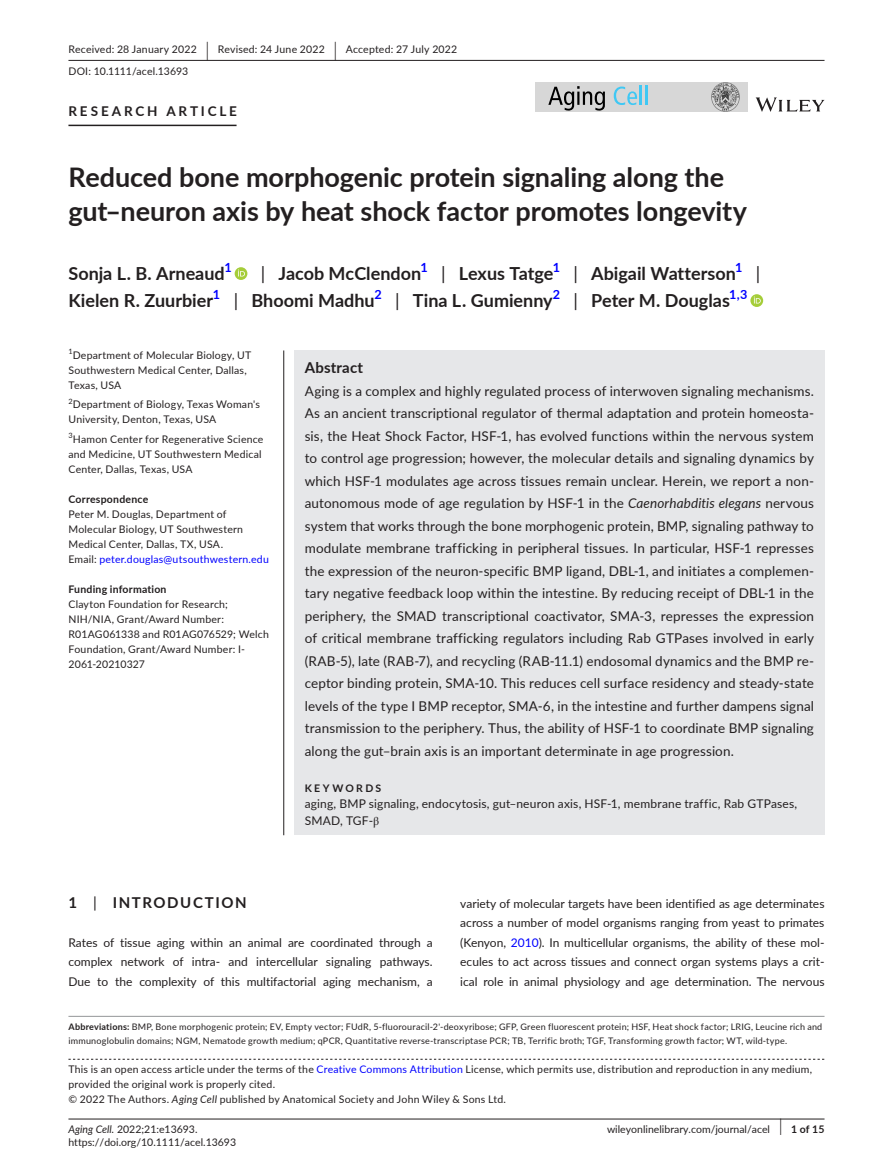
<style>
.page{position:relative;width:893px;height:1174px;background:#fff}
.page>*{position:absolute;margin:0;border:0;box-sizing:border-box;transform-origin:0 0}
.t1{font:700 27px/34.5px "Lato";color:#231f20}
.t2{font:700 18px "Lato";color:#231f20}
.t3{font:18px "Lato";color:#231f20}
.t4{font:700 15px "Lato";letter-spacing:.1em;color:#231f20}
.t5{font:700 15px "Lato";letter-spacing:.015em;color:#231f20}
.t6{font:13.5px/22.5px "Lato";letter-spacing:.01em;color:#231f20;text-align:justify}
.t7{font:700 13.5px "Lato";letter-spacing:.21em;color:#231f20}
.t8{font:700 12.6px "Lato";color:#00f}
.t9{font:12px/19.5px "Lato";color:#231f20;text-align:justify}
.t10{font:10.5px/15px "Lato";letter-spacing:.02em;color:#231f20}
.t11{font:10.5px "Lato";color:#231f20}
.t12{font:700 10.5px "Lato";letter-spacing:.02em;color:#231f20}
.t13{font:700 10.5px "Lato";letter-spacing:.22em;color:#231f20}
.t14{font:9px/13.5px "Lato";letter-spacing:.025em;color:#231f20}
.t15{font:7.35px "Lato";color:#231f20}
.s1{font-size:19.65px}
.s2{font-weight:400}
.s3{color:#00f}
.s4{font-style:italic}
.s5{font-family:"STIX"}
.s6{font-weight:700}
.s7{font-weight:400;font-size:17.4px}
</style>
<div class="page">
<hr style="left:68px;top:1118px;width:756px;height:1px;background:#231f20">
<svg style="left:756px;top:97px;width:68px;height:15px"></svg>
<div style="left:536px;top:82px;width:212px;height:30px;background:#d7d7d7"></div>
<svg style="left:548px;top:86px;width:57px;height:25px"></svg>
<svg style="left:614px;top:87px;width:23px;height:18px"></svg>
<hr style="left:640px;top:85px;width:2px;height:20px;background:#40c8f4">
<hr style="left:645px;top:85px;width:3px;height:20px;background:#40c8f4">
<img style="left:711px;top:83px;width:29px;height:28px">
<hr style="left:68px;top:60px;width:756px;height:1px;background:#231f20">
<hr style="left:68px;top:125px;width:169px;height:1px;background:#231f20">
<svg style="left:235px;top:267px;width:12px;height:13px"></svg>
<svg style="left:238px;top:269px;width:7px;height:7px"></svg>
<svg style="left:750px;top:294px;width:13px;height:13px"></svg>
<svg style="left:754px;top:296px;width:7px;height:7px"></svg>
<div style="left:294px;top:350px;width:530px;height:485px;background:#e6e7e9"></div>
<hr style="left:283px;top:350px;width:1px;height:485px;background:#231f20">
<svg style="left:68px;top:1058px;width:756px;height:1px"></svg>
<hr style="left:68px;top:1016px;width:756px;height:1px;background:#939598">
<p class="t10" style="left:68px;top:38px;width:390px;line-height:21.8px">Received: 28 January 2022 <span class="s1">|</span> Revised: 24 June 2022 <span class="s1">|</span> Accepted: 27 July 2022<br>DOI: 10.1111/acel.13693</p>
<p class="t7" style="left:68px;top:101px;width:170px">RESEARCH ARTICLE</p>
<h1 class="t1" style="left:68px;top:159px;width:680px">Reduced bone morphogenic protein signaling along the gut–neuron axis by heat shock factor promotes longevity</h1>
<h2 class="t2" style="left:68px;top:260px;width:158px">Sonja L. B. Arneaud</h2>
<p class="t8" style="left:224px;top:258px;width:9px">1</p>
<h2 class="t2" style="left:261px;top:260px;width:162px"><span class="s2">|</span> Jacob McClendon</h2>
<p class="t8" style="left:420px;top:258px;width:9px">1</p>
<h2 class="t2" style="left:441px;top:260px;width:114px"><span class="s2">|</span> Lexus Tatge</h2>
<p class="t8" style="left:553px;top:258px;width:9px">1</p>
<h2 class="t2" style="left:573px;top:260px;width:164px"><span class="s2">|</span> Abigail Watterson</h2>
<p class="t8" style="left:735px;top:258px;width:9px">1</p>
<h2 class="t3" style="left:756px;top:260px;width:6px">|</h2>
<h2 class="t2" style="left:68px;top:287px;width:146px">Kielen R. Zuurbier</h2>
<p class="t8" style="left:213px;top:285px;width:9px">1</p>
<h2 class="t2" style="left:234px;top:287px;width:142px"><span class="s2">|</span> Bhoomi Madhu</h2>
<p class="t8" style="left:374px;top:285px;width:9px">2</p>
<h2 class="t2" style="left:395px;top:287px;width:159px"><span class="s2">|</span> Tina L. Gumienny</h2>
<p class="t8" style="left:553px;top:285px;width:9px">2</p>
<h2 class="t2" style="left:574px;top:287px;width:158px"><span class="s2">|</span> Peter M. Douglas</h2>
<p class="t8" style="left:729px;top:285px;width:20px">1,3</p>
<p class="t15" style="left:68px;top:346px;width:6px">1</p>
<p class="t10" style="left:68px;top:347px;width:184px;text-indent:4px">Department of Molecular Biology, UT<br>Southwestern Medical Center, Dallas,<br>Texas, USA</p>
<p class="t15" style="left:68px;top:396px;width:6px">2</p>
<p class="t10" style="left:68px;top:397px;width:193px;text-indent:4px">Department of Biology, Texas Woman's<br>University, Denton, Texas, USA</p>
<p class="t10" style="left:68px;top:431px;width:197px"><sup>3</sup>Hamon Center for Regenerative Science and Medicine, UT Southwestern Medical<br>Center, Dallas, Texas, USA</p>
<p class="t12" style="left:68px;top:491px;width:81px">Correspondence</p>
<p class="t10" style="left:68px;top:506px;width:202px">Peter M. Douglas, Department of Molecular Biology, UT Southwestern Medical Center, Dallas, TX, USA.<br>Email: <span class="s3">peter.douglas@utsouthwestern.edu</span></p>
<p class="t12" style="left:68px;top:581px;width:100px">Funding information</p>
<p class="t10" style="left:68px;top:596px;width:202px">Clayton Foundation for Research;<br>NIH/NIA, Grant/Award Number:<br>R01AG061338 and R01AG076529; Welch<br>Foundation, Grant/Award Number: I-<br>2061-20210327</p>
<p class="t5" style="left:305px;top:356px;width:60px">Abstract</p>
<p class="t6" style="left:305px;top:379px;width:511px">Aging is a complex and highly regulated process of interwoven signaling mechanisms.<br>As an ancient transcriptional regulator of thermal adaptation and protein homeosta&shy;sis, the Heat Shock Factor, HSF-1, has evolved functions within the nervous system to control age progression; however, the molecular details and signaling dynamics by which HSF-1 modulates age across tissues remain unclear. Herein, we report a non&shy;autonomous mode of age regulation by HSF-1 in the <span class="s4">Caenorhabditis elegans</span> nervous system that works through the bone morphogenic protein, BMP, signaling pathway to modulate membrane trafficking in peripheral tissues. In particular, HSF-1 represses the expression of the neuron-specific BMP ligand, DBL-1, and initiates a complemen&shy;tary negative feedback loop within the intestine. By reducing receipt of DBL-1 in the periphery, the SMAD transcriptional coactivator, SMA-3, represses the expression of critical membrane trafficking regulators including Rab GTPases involved in early (RAB-5), late (RAB-7), and recycling (RAB-11.1) endosomal dynamics and the BMP re&shy;ceptor binding protein, SMA-10. This reduces cell surface residency and steady-state levels of the type I BMP receptor, SMA-6, in the intestine and further dampens signal transmission to the periphery. Thus, the ability of HSF-1 to coordinate BMP signaling along the gut–brain axis is an important determinate in age progression.</p>
<p class="t13" style="left:305px;top:780px;width:78px">KEYWORDS</p>
<p class="t9" style="left:305px;top:795px;width:494px;line-height:16.5px">aging, BMP signaling, endocytosis, gut–neuron axis, HSF-1, membrane traffic, Rab GTPases,<br>SMAD, TGF-<span class="s5">β</span></p>
<p class="t4" style="left:68px;top:891px;width:180px">1 <span class="s2">|</span> INTRODUCTION</p>
<p class="t9" style="left:68px;top:932px;width:366px">Rates of tissue aging within an animal are coordinated through a complex network of intra- and intercellular signaling pathways.<br>Due to the complexity of this multifactorial aging mechanism, a</p>
<p class="t9" style="left:460px;top:893px;width:366px">variety of molecular targets have been identified as age determinates across a number of model organisms ranging from yeast to primates (Kenyon, <span class="s3">2010</span>). In multicellular organisms, the ability of these mol&shy;ecules to act across tissues and connect organ systems plays a crit&shy;ical role in animal physiology and age determination. The nervous</p>
<p class="t14" style="left:68px;top:1019px;width:755px"><span class="s6">Abbreviations:</span> BMP, Bone morphogenic protein; EV, Empty vector; FUdR, 5-fluorouracil-2'-deoxyribose; GFP, Green fluorescent protein; HSF, Heat shock factor; LRIG, Leucine rich and immunoglobulin domains; NGM, Nematode growth medium; qPCR, Quantitative reverse-transcriptase PCR; TB, Terrific broth; TGF, Transforming growth factor; WT, wild-type.</p>
<p class="t10" style="left:68px;top:1061px;width:745px">This is an open access article under the terms of the <span class="s3">Creative Commons Attribution</span> License, which permits use, distribution and reproduction in any medium, provided the original work is properly cited.<br>© 2022 The Authors. <span class="s4">Aging Cell</span> published by Anatomical Society and John Wiley &amp; Sons Ltd.</p>
<p class="t11" style="left:68px;top:1121px;width:131px"><span class="s4">Aging Cell.</span> 2022;21:e13693.</p>
<p class="t12" style="left:779px;top:1121px;width:46px"><span class="s7">|</span> 1 of 15</p>
<p class="t11" style="left:68px;top:1135px;width:169px">https://doi.org/10.1111/acel.13693</p>
<p class="t11" style="left:607px;top:1121px;width:165px">wileyonlinelibrary.com/journal/acel</p>
</div>
